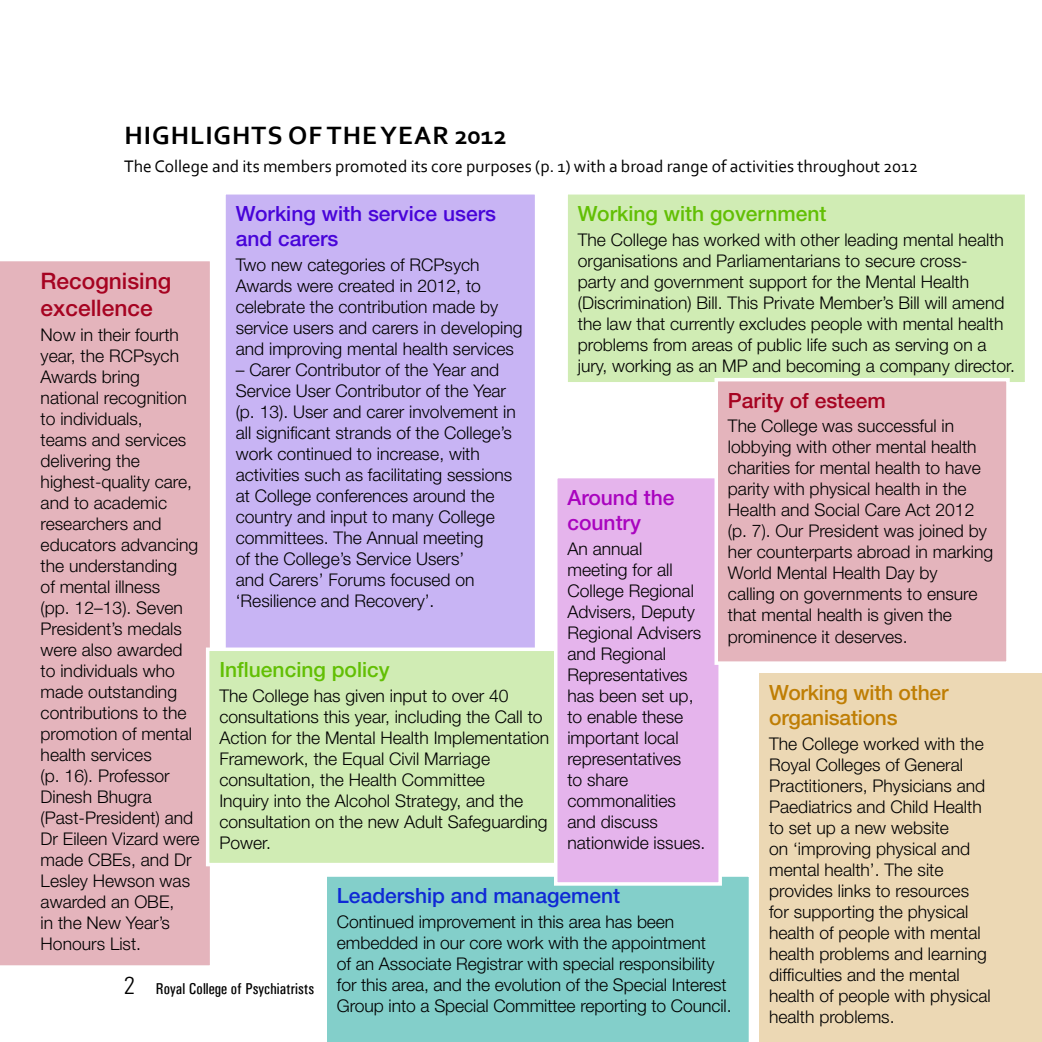
<style>
.page{position:relative;width:1042px;height:1042px;background:#fff}
.page>*{position:absolute;margin:0;border:0;box-sizing:border-box;transform-origin:0 0}
.t1{font:700 26.25px "Corbel";letter-spacing:.04em;color:#000}
.t2{font:500 22.75px/27.3px "Helvetica Neue";color:#a60321}
.t3{font:500 21px "Helvetica Neue";color:#62bf04}
.t4{font:500 21px/25.2px "Helvetica Neue";color:#4804d9}
.t5{font:500 21px/25.2px "Helvetica Neue";letter-spacing:-.01em;color:#bf7e04}
.t6{font:500 21px "Helvetica Neue";color:#0f29d5}
.t7{font:500 21px/25.2px "Helvetica Neue";color:#a904bf}
.t8{font:500 21px "Helvetica Neue";color:#a60321}
.t9{font:300 17.5px/21px "Helvetica Neue";color:#000}
.t10{font:17.5px "Corbel";color:#000}
.t11{font:15.75px "Univers Condensed";color:#000}
.s1{font-family:"Univers LT Std";font-weight:300;font-stretch:condensed;font-size:24.5px}
</style>
<div class="page">
<div style="left:0;top:261px;width:210px;height:705px;background:#e4b4bc"></div>
<div style="left:224px;top:193px;width:312px;height:465px;background:#c8b4f4"></div>
<div style="left:222px;top:191px;width:316px;height:469px;border:4px solid #fff"></div>
<div style="left:566px;top:193px;width:460px;height:191px;background:#d0ecb4"></div>
<div style="left:564px;top:191px;width:464px;height:194px;border:4px solid #fff"></div>
<div style="left:327px;top:876px;width:422px;height:166px;background:#83cfca"></div>
<div style="left:759px;top:673px;width:283px;height:369px;background:#ecd8b4"></div>
<div style="left:208px;top:649px;width:363px;height:215px;background:#d0ecb4"></div>
<div style="left:206px;top:647px;width:367px;height:219px;border:4px solid #fff"></div>
<div style="left:556px;top:476px;width:164px;height:408px;background:#e5b4ec"></div>
<div style="left:554px;top:475px;width:168px;height:410px;border:4px solid #fff"></div>
<div style="left:716px;top:380px;width:292px;height:283px;background:#e4b4bc"></div>
<div style="left:714px;top:378px;width:295px;height:287px;border:4px solid #fff"></div>
<h1 class="t1" style="left:125px;top:119px;width:384px">HIGHLIGHTS OF THE YEAR 2012</h1>
<p class="t10" style="left:124px;top:155px;width:795px">The College and its members promoted its core purposes (p. 1) with a broad range of activities throughout 2012</p>
<p class="t4" style="left:236px;top:200px;width:262px">Working with service users and carers</p>
<p class="t9" style="left:236px;top:254px;width:288px">Two new categories of RCPsych Awards were created in 2012, to celebrate the contribution made by service users and carers in developing and improving mental health services</p>
<p class="t9" style="left:236px;top:359px;width:282px">– Carer Contributor of the Year and Service User Contributor of the Year (p. 13). User and carer involvement in all significant strands of the College’s work continued to increase, with activities such as facilitating sessions at College conferences around the country and input to many College committees. The Annual meeting<br>of the College’s Service Users’<br>and Carers’ Forums focused on ‘Resilience and Recovery’.</p>
<p class="t3" style="left:578px;top:201px;width:250px">Working with government</p>
<p class="t9" style="left:578px;top:228px;width:439px">The College has worked with other leading mental health organisations and Parliamentarians to secure cross-<br>party and government support for the Mental Health (Discrimination) Bill. This Private Member’s Bill will amend the law that currently excludes people with mental health problems from areas of public life such as serving on a jury, working as an MP and becoming a company director.</p>
<h2 class="t2" style="left:41px;top:267px;width:132px">Recognising excellence</h2>
<p class="t9" style="left:41px;top:324px;width:160px">Now in their fourth year, the RCPsych<br>Awards bring national recognition to individuals,<br>teams and services delivering the highest-quality care, and to academic researchers and educators advancing the understanding<br>of mental illness<br>(pp. 12–13). Seven<br>President’s medals were also awarded to individuals who made outstanding contributions to the promotion of mental health services<br>(p. 16). Professor<br>Dinesh Bhugra (Past-President) and<br>Dr Eileen Vizard were made CBEs, and Dr<br>Lesley Hewson was awarded an OBE,<br>in the New Year’s<br>Honours List.</p>
<p class="t8" style="left:728px;top:388px;width:159px">Parity of esteem</p>
<p class="t9" style="left:728px;top:415px;width:267px">The College was successful in lobbying with other mental health charities for mental health to have parity with physical health in the<br>Health and Social Care Act 2012 (p. 7). Our President was joined by her counterparts abroad in marking<br>World Mental Health Day by<br>calling on governments to ensure that mental health is given the prominence it deserves.</p>
<p class="t7" style="left:567px;top:484px;width:108px">Around the country</p>
<p class="t9" style="left:567px;top:537px;width:140px">An annual meeting for all<br>College Regional<br>Advisers, Deputy<br>Regional Advisers and Regional<br>Representatives has been set up, to enable these important local representatives<br>to share commonalities and discuss nationwide issues.</p>
<p class="t3" style="left:219px;top:657px;width:172px">Influencing policy</p>
<p class="t9" style="left:219px;top:685px;width:331px">The College has given input to over 40 consultations this year, including the Call to Action for the Mental Health Implementation Framework, the Equal Civil Marriage consultation, the Health Committee<br>Inquiry into the Alcohol Strategy, and the consultation on the new Adult Safeguarding Power.</p>
<p class="t5" style="left:769px;top:679px;width:181px">Working with other organisations</p>
<p class="t9" style="left:769px;top:732px;width:223px">The College worked with the<br>Royal Colleges of General<br>Practitioners, Physicians and<br>Paediatrics and Child Health to set up a new website<br>on ‘improving physical and mental health’. The site provides links to resources for supporting the physical health of people with mental health problems and learning difficulties and the mental health of people with physical health problems.</p>
<p class="t6" style="left:337px;top:883px;width:285px">Leadership and management</p>
<p class="t9" style="left:337px;top:910px;width:396px">Continued improvement in this area has been embedded in our core work with the appointment<br>of an Associate Registrar with special responsibility for this area, and the evolution of the Special Interest Group into a Special Committee reporting to Council.</p>
<p class="t11" style="left:124px;top:980px;width:192px"><span class="s1">2</span> Royal College of Psychiatrists</p>
</div>
